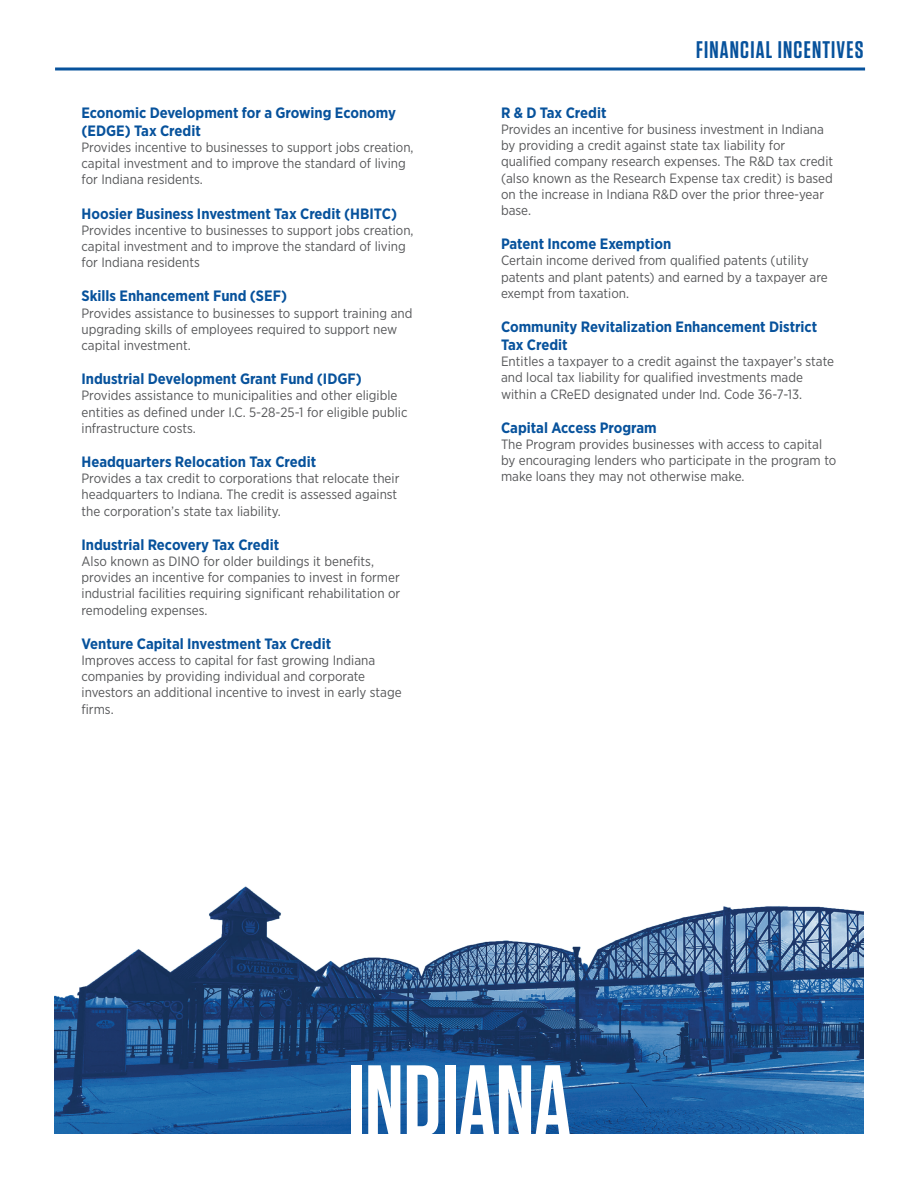
<style>
.page{position:relative;width:918px;height:1188px;background:#fff}
.page>*{position:absolute;margin:0;border:0;box-sizing:border-box;transform-origin:0 0}
.t1{font:600 100.5px "Tungsten";color:#fff}
.t2{font:600 24px "Tungsten";letter-spacing:.05em;color:#07529c}
.t3{font:700 15px/18px "Gotham Narrow";color:#07529c}
.t4{font:13.5px/16.2px "Gotham Narrow";color:#57585a}
</style>
<div class="page">
<img style="left:54px;top:886px;width:810px;height:248px">
<hr style="left:55px;top:68px;width:810px;height:2px;background:#07529c">
<p class="t3" style="left:82px;top:103px;width:316px">Economic Development for a Growing Economy (EDGE) Tax Credit</p>
<p class="t4" style="left:82px;top:139px;width:334px">Provides incentive to businesses to support jobs creation, capital investment and to improve the standard of living for Indiana residents.</p>
<p class="t3" style="left:82px;top:204px;width:317px">Hoosier Business Investment Tax Credit (HBITC)</p>
<p class="t4" style="left:82px;top:222px;width:334px">Provides incentive to businesses to support jobs creation, capital investment and to improve the standard of living for Indiana residents</p>
<p class="t3" style="left:82px;top:287px;width:207px">Skills Enhancement Fund (SEF)</p>
<p class="t4" style="left:82px;top:305px;width:332px">Provides assistance to businesses to support training and upgrading skills of employees required to support new capital investment.</p>
<p class="t3" style="left:82px;top:370px;width:282px">Industrial Development Grant Fund (IDGF)</p>
<p class="t4" style="left:82px;top:387px;width:328px">Provides assistance to municipalities and other eligible entities as defined under I.C. 5-28-25-1 for eligible public infrastructure costs.</p>
<p class="t3" style="left:82px;top:453px;width:236px">Headquarters Relocation Tax Credit</p>
<p class="t4" style="left:82px;top:470px;width:319px">Provides a tax credit to corporations that relocate their headquarters to Indiana. The credit is assessed against the corporation’s state tax liability.</p>
<p class="t3" style="left:82px;top:535px;width:199px">Industrial Recovery Tax Credit</p>
<p class="t4" style="left:82px;top:553px;width:320px">Also known as DINO for older buildings it benefits, provides an incentive for companies to invest in former industrial facilities requiring significant rehabilitation or remodeling expenses.</p>
<p class="t3" style="left:82px;top:634px;width:251px">Venture Capital Investment Tax Credit</p>
<p class="t4" style="left:82px;top:652px;width:322px">Improves access to capital for fast growing Indiana companies by providing individual and corporate investors an additional incentive to invest in early stage firms.</p>
<h2 class="t2" style="left:696px;top:37px;width:169px">FINANCIAL INCENTIVES</h2>
<p class="t3" style="left:501px;top:103px;width:107px">R &amp; D Tax Credit</p>
<p class="t4" style="left:501px;top:121px;width:334px">Provides an incentive for business investment in Indiana by providing a credit against state tax liability for qualified company research expenses. The R&amp;D tax credit (also known as the Research Expense tax credit) is based on the increase in Indiana R&amp;D over the prior three-year base.</p>
<p class="t3" style="left:501px;top:235px;width:172px">Patent Income Exemption</p>
<p class="t4" style="left:501px;top:252px;width:328px">Certain income derived from qualified patents (utility patents and plant patents) and earned by a taxpayer are exempt from taxation.</p>
<p class="t3" style="left:501px;top:318px;width:318px">Community Revitalization Enhancement District<br>Tax Credit</p>
<p class="t4" style="left:501px;top:353px;width:335px">Entitles a taxpayer to a credit against the taxpayer’s state and local tax liability for qualified investments made within a CReED designated under Ind. Code 36-7-13.</p>
<p class="t3" style="left:501px;top:418px;width:157px">Capital Access Program</p>
<p class="t4" style="left:501px;top:436px;width:337px">The Program provides businesses with access to capital by encouraging lenders who participate in the program to make loans they may not otherwise make.</p>
<h1 class="t1" style="left:348px;top:1048px;width:225px">INDIANA</h1>
</div>
